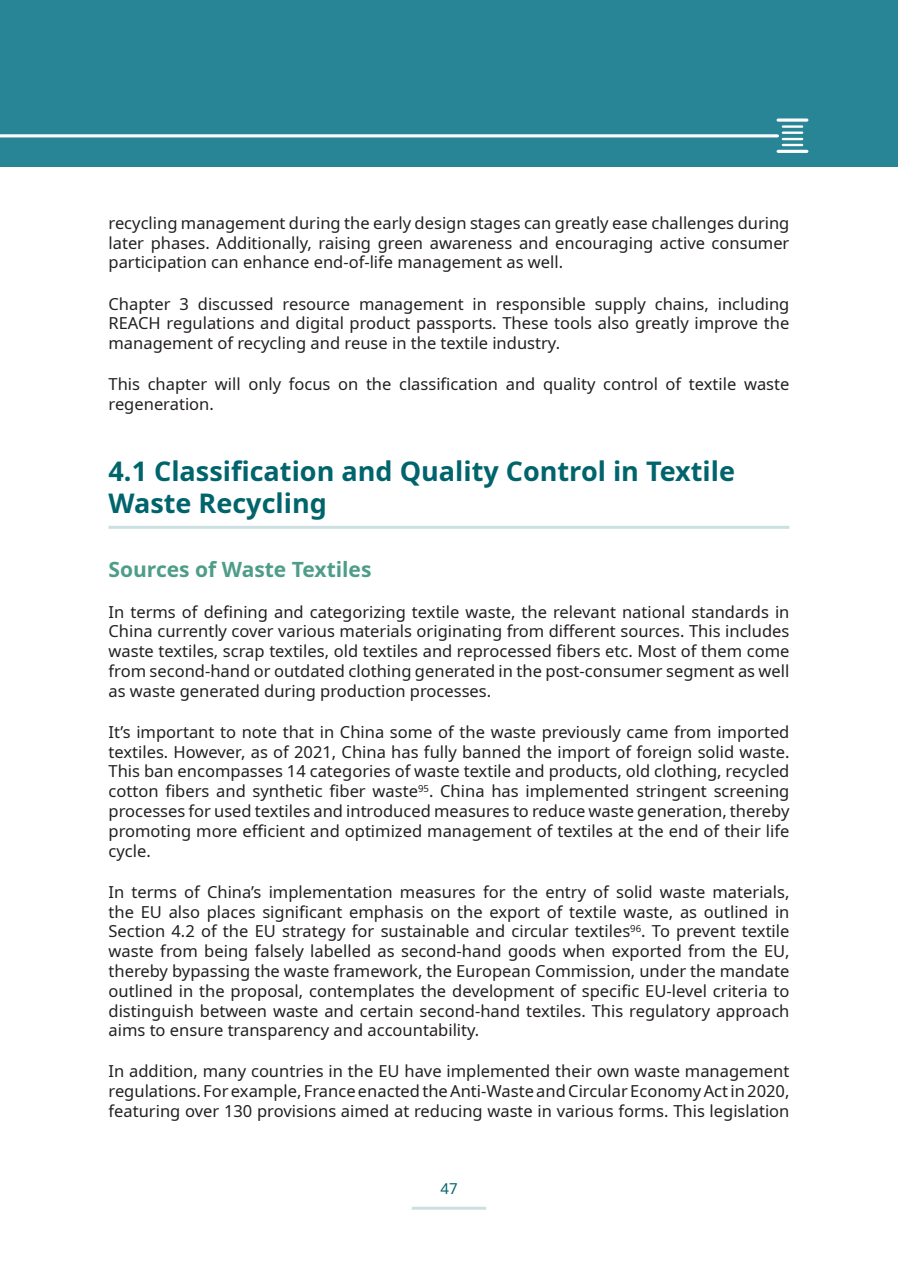
<style>
.page{position:relative;width:898px;height:1263px;background:#fff}
.page>*{position:absolute;margin:0;border:0;box-sizing:border-box;transform-origin:0 0}
.Header_2{font:700 27px/32.4px "Noto Sans";color:#00646c}
.Header_3_-_new{font:700 21px "Noto Sans";color:#4e9d89}
.Body_text{font:16.5px/19.8px "Noto Sans";color:#231f20;text-align:justify}
.t1{font:15px "Noto Sans";color:#00646c}
</style>
<div class="page">
<hr style="left:411px;top:1207px;width:75px;height:3px;background:#cce0e2">
<hr style="left:108px;top:526px;width:681px;height:3px;background:#cce0e2">
<div style="left:3px;top:0;width:894px;height:167px;background:#278595"></div>
<hr style="left:0;top:0;width:3px;height:167px;background:#278595">
<hr style="left:0;top:134px;width:777px;height:3px;background:#fff">
<svg style="left:777px;top:118px;width:29px;height:4px"></svg>
<hr style="left:777px;top:150px;width:29px;height:3px;background:#fff">
<hr style="left:782px;top:125px;width:19px;height:3px;background:#fff">
<svg style="left:782px;top:132px;width:19px;height:14px"></svg>
<p class="Body_text" style="left:108px;top:213px;width:682px">recycling management during the early design stages can greatly ease challenges during later phases. Additionally, raising green awareness and encouraging active consumer participation can enhance end-of-life management as well.</p>
<p class="Body_text" style="left:108px;top:294px;width:682px">Chapter 3 discussed resource management in responsible supply chains, including REACH regulations and digital product passports. These tools also greatly improve the management of recycling and reuse in the textile industry.</p>
<p class="Body_text" style="left:108px;top:375px;width:682px">This chapter will only focus on the classification and quality control of textile waste regeneration.</p>
<p class="Header_2" style="left:108px;top:455px;width:627px">4.1 Classification and Quality Control in Textile<br>Waste Recycling</p>
<p class="Header_3_-_new" style="left:108px;top:554px;width:264px">Sources of Waste Textiles</p>
<p class="Body_text" style="left:108px;top:602px;width:682px">In terms of defining and categorizing textile waste, the relevant national standards in China currently cover various materials originating from different sources. This includes waste textiles, scrap textiles, old textiles and reprocessed fibers etc. Most of them come from second-hand or outdated clothing generated in the post-consumer segment as well as waste generated during production processes.</p>
<p class="Body_text" style="left:108px;top:722px;width:682px">It’s important to note that in China some of the waste previously came from imported textiles. However, as of 2021, China has fully banned the import of foreign solid waste.<br>This ban encompasses 14 categories of waste textile and products, old clothing, recycled cotton fibers and synthetic fiber waste<sup>95</sup>. China has implemented stringent screening processes for used textiles and introduced measures to reduce waste generation, thereby promoting more efficient and optimized management of textiles at the end of their life cycle.</p>
<p class="Body_text" style="left:108px;top:882px;width:682px">In terms of China’s implementation measures for the entry of solid waste materials, the EU also places significant emphasis on the export of textile waste, as outlined in Section 4.2 of the EU strategy for sustainable and circular textiles<sup>96</sup>. To prevent textile waste from being falsely labelled as second-hand goods when exported from the EU, thereby bypassing the waste framework, the European Commission, under the mandate outlined in the proposal, contemplates the development of specific EU-level criteria to distinguish between waste and certain second-hand textiles. This regulatory approach aims to ensure transparency and accountability.</p>
<p class="Body_text" style="left:108px;top:1062px;width:682px">In addition, many countries in the EU have implemented their own waste management regulations. For example, France enacted the Anti-Waste and Circular Economy Act in 2020, featuring over 130 provisions aimed at reducing waste in various forms. This legislation</p>
<p class="t1" style="left:440px;top:1178px;width:19px">47</p>
</div>
